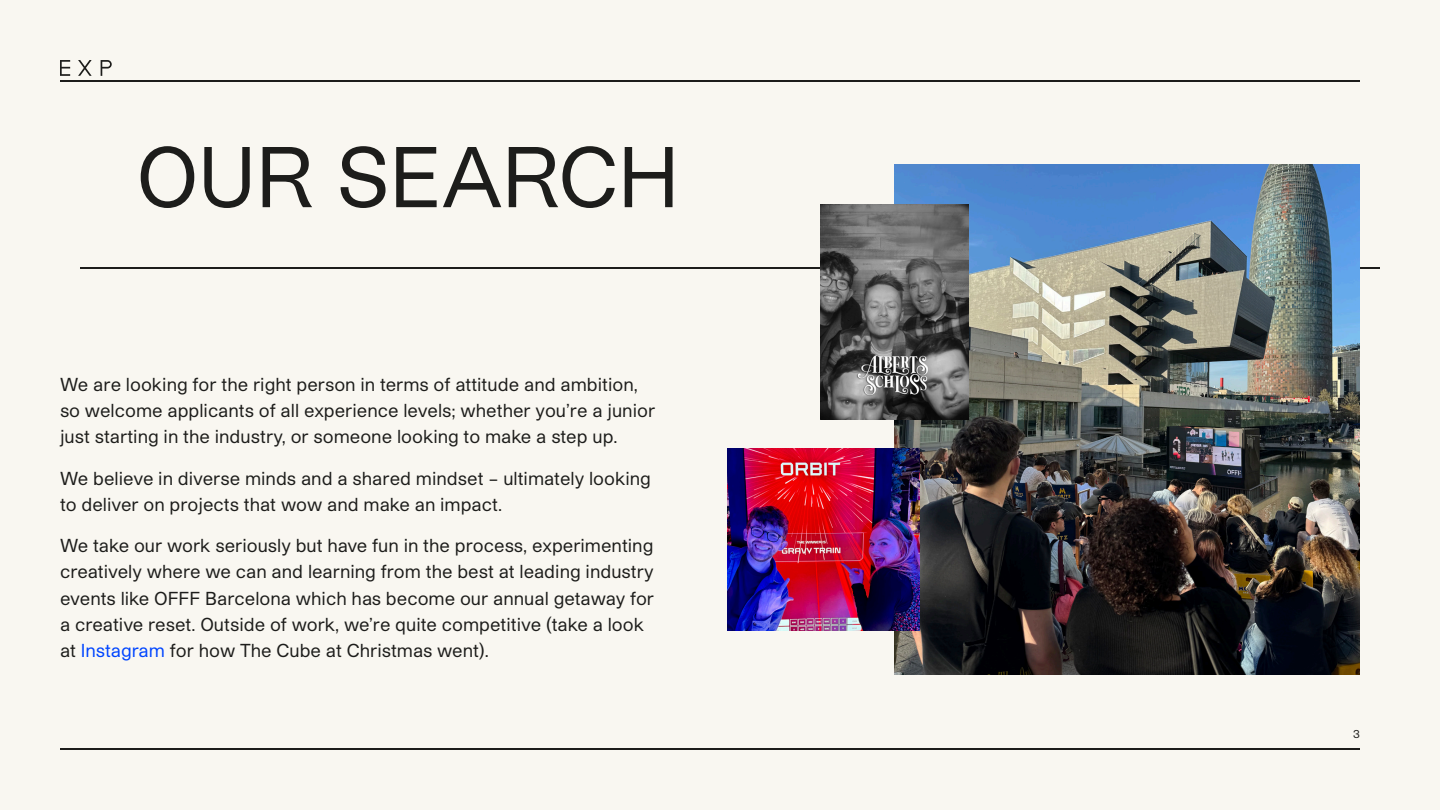
<style>
.page{position:relative;width:1440px;height:810px;background:#f9f7f1}
.page>*{position:absolute;margin:0;border:0;box-sizing:border-box;transform-origin:0 0}
.t1{font:82.43px "Studio Pro";letter-spacing:-.005em;color:#1d1d1b}
.t2{font:18px/26.2px "Studio Pro";color:#1d1d1b}
.t3{font:11.25px "Studio Pro";color:#1d1d1b}
.s1{color:#0045ff}
</style>
<div class="page">
<hr style="left:80px;top:267px;width:1300px;height:2px;background:#1d1d1b">
<img style="left:894px;top:164px;width:466px;height:511px">
<img style="left:821px;top:205px;width:147px;height:215px">
<img style="left:728px;top:448px;width:192px;height:183px">
<hr style="left:60px;top:80px;width:1300px;height:1px;background:#1d1d1b">
<hr style="left:60px;top:748px;width:1300px;height:2px;background:#1d1d1b">
<svg style="left:101px;top:60px;width:11px;height:16px"></svg>
<svg style="left:60px;top:60px;width:10px;height:16px"></svg>
<svg style="left:78px;top:60px;width:14px;height:16px"></svg>
<p class="t1" style="left:136px;top:125px;width:545px">OUR SEARCH</p>
<p class="t2" style="left:60px;top:371px;width:597px">We are looking for the right person in terms of attitude and ambition, so welcome applicants of all experience levels; whether you’re a junior just starting in the industry, or someone looking to make a step up.</p>
<p class="t2" style="left:60px;top:465px;width:592px">We believe in diverse minds and a shared mindset – ultimately looking to deliver on projects that wow and make an impact.</p>
<p class="t2" style="left:60px;top:532px;width:596px">We take our work seriously but have fun in the process, experimenting creatively where we can and learning from the best at leading industry events like OFFF Barcelona which has become our annual getaway for a creative reset. Outside of work, we’re quite competitive (take a look at <span class="s1">Instagram</span> for how The Cube at Christmas went).</p>
<p class="t3" style="left:1353px;top:727px;width:8px">3</p>
</div>
